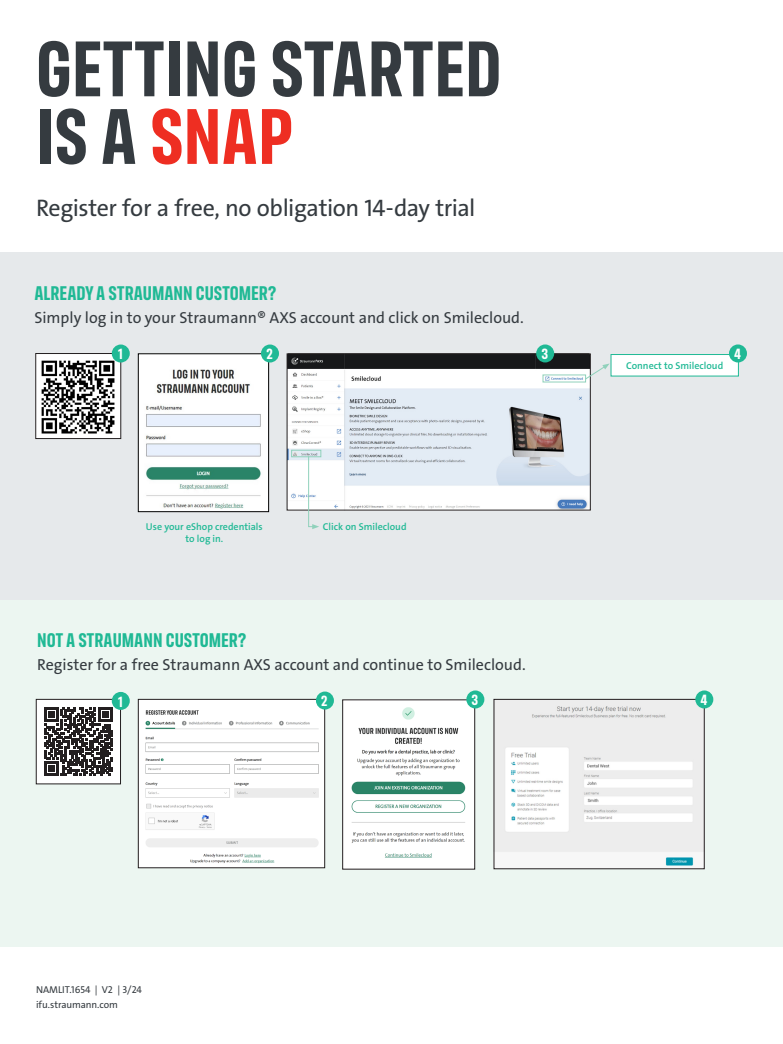
<style>
.page{position:relative;width:783px;height:1044px;background:#fff}
.page>*{position:absolute;margin:0;border:0;box-sizing:border-box;transform-origin:0 0}
.Heading_Large{font:700 79.5px/67.6px "FS Industrie Cd";color:#353b40}
.Claim{font:24px "The Sans LP5 Plain";letter-spacing:-.02em;color:#353b40}
.text{font:700 20px "FS Industrie Cd";color:#20b995}
.text-2{font:16px "The Sans LP5 Plain";color:#353b40}
.text-3{font:700 15px "FS Industrie Cd";color:#fff}
.text-4{font:10px/12px "The Sans LP6 Se Bld";color:#20b995;text-align:center}
.text-5{font:10px "The Sans LP5 Plain";color:#353b40}
.Address__A5{font:10px "The Sans LP5 Plain";letter-spacing:-.01em;color:#353b40}
.s1{color:#ee2e22}
</style>
<div class="page">
<div style="left:0;top:599px;width:783px;height:348px;background:#ecf6f1"></div>
<img style="left:496px;top:702px;width:207px;height:165px">
<div style="left:494px;top:699px;width:211px;height:170px;border:1px solid #231f20"></div>
<div style="left:0;top:252px;width:783px;height:347px;background:#e6e9eb"></div>
<img style="left:140px;top:356px;width:127px;height:154px">
<div style="left:138px;top:354px;width:131px;height:158px;border:1px solid #000"></div>
<img style="left:289px;top:356px;width:300px;height:152px">
<div style="left:287px;top:354px;width:304px;height:156px;border:1px solid #231f20"></div>
<svg style="left:584px;top:364px;width:25px;height:16px"></svg>
<img style="left:140px;top:701px;width:183px;height:165px">
<div style="left:138px;top:699px;width:187px;height:169px;border:1px solid #231f20"></div>
<img style="left:37px;top:355px;width:82px;height:82px">
<div style="left:35px;top:353px;width:86px;height:86px;border:1px solid #231f20"></div>
<div style="left:112px;top:345px;width:18px;height:18px;background:#20b995;border-radius:50%"></div>
<div style="left:261px;top:345px;width:18px;height:18px;background:#20b995;border-radius:50%"></div>
<div style="left:536px;top:344px;width:18px;height:18px;background:#20b995;border-radius:50%"></div>
<div style="left:316px;top:692px;width:18px;height:18px;background:#20b995;border-radius:50%"></div>
<div style="left:291px;top:450px;width:30px;height:7px;border:1px solid #90d1bb"></div>
<svg style="left:308px;top:455px;width:11px;height:74px"></svg>
<div style="left:36px;top:699px;width:85px;height:85px;background:#fff"></div>
<svg style="left:44px;top:707px;width:69px;height:69px"></svg>
<div style="left:36px;top:699px;width:85px;height:85px;border:1px solid #231f20"></div>
<div style="left:112px;top:692px;width:18px;height:18px;background:#20b995;border-radius:50%"></div>
<img style="left:344px;top:702px;width:129px;height:165px">
<div style="left:342px;top:700px;width:133px;height:169px;border:1px solid #231f20"></div>
<div style="left:466px;top:690px;width:18px;height:18px;background:#20b995;border-radius:50%"></div>
<div style="left:543px;top:375px;width:43px;height:7px;border:1px solid #90d1bb"></div>
<div style="left:611px;top:355px;width:127px;height:21px;background:#fff"></div>
<div style="left:611px;top:354px;width:128px;height:23px;border:1px solid #20b995"></div>
<div style="left:729px;top:344px;width:18px;height:18px;background:#20b995;border-radius:50%"></div>
<div style="left:695px;top:690px;width:18px;height:18px;background:#20b995;border-radius:50%"></div>
<p class="Heading_Large" style="left:36px;top:35px;width:467px">GETTING STARTED<br>IS A <span class="s1">SNAP</span></p>
<p class="Claim" style="left:36px;top:193px;width:441px">Register for a free, no obligation 14-day trial</p>
<p class="text" style="left:34px;top:280px;width:243px">ALREADY A STRAUMANN CUSTOMER?</p>
<p class="text-2" style="left:34px;top:307px;width:491px">Simply log in to your Straumann® AXS account and click on Smilecloud.</p>
<p class="text-3" style="left:118px;top:345px;width:6px">1</p>
<p class="text-3" style="left:266px;top:345px;width:8px">2</p>
<p class="text-3" style="left:541px;top:345px;width:8px">3</p>
<p class="text-4" style="left:146px;top:521px;width:118px">Use your eShop credentials to log in.</p>
<p class="text-4" style="left:323px;top:521px;width:85px">Click on Smilecloud</p>
<p class="text" style="left:37px;top:627px;width:210px">NOT A STRAUMANN CUSTOMER?</p>
<p class="text-2" style="left:37px;top:654px;width:490px">Register for a free Straumann AXS account and continue to Smilecloud.</p>
<p class="text-3" style="left:118px;top:692px;width:6px">1</p>
<p class="text-3" style="left:472px;top:691px;width:8px">3</p>
<p class="text-3" style="left:321px;top:692px;width:8px">2</p>
<p class="text-4" style="left:626px;top:360px;width:99px">Connect to Smilecloud</p>
<p class="text-3" style="left:734px;top:345px;width:8px">4</p>
<p class="text-3" style="left:700px;top:691px;width:8px">4</p>
<p class="text-5" style="left:36px;top:983px;width:107px">NAMLIT.1654 | V2 | 3/24</p>
<p class="Address__A5" style="left:36px;top:998px;width:84px">ifu.straumann.com</p>
</div>
